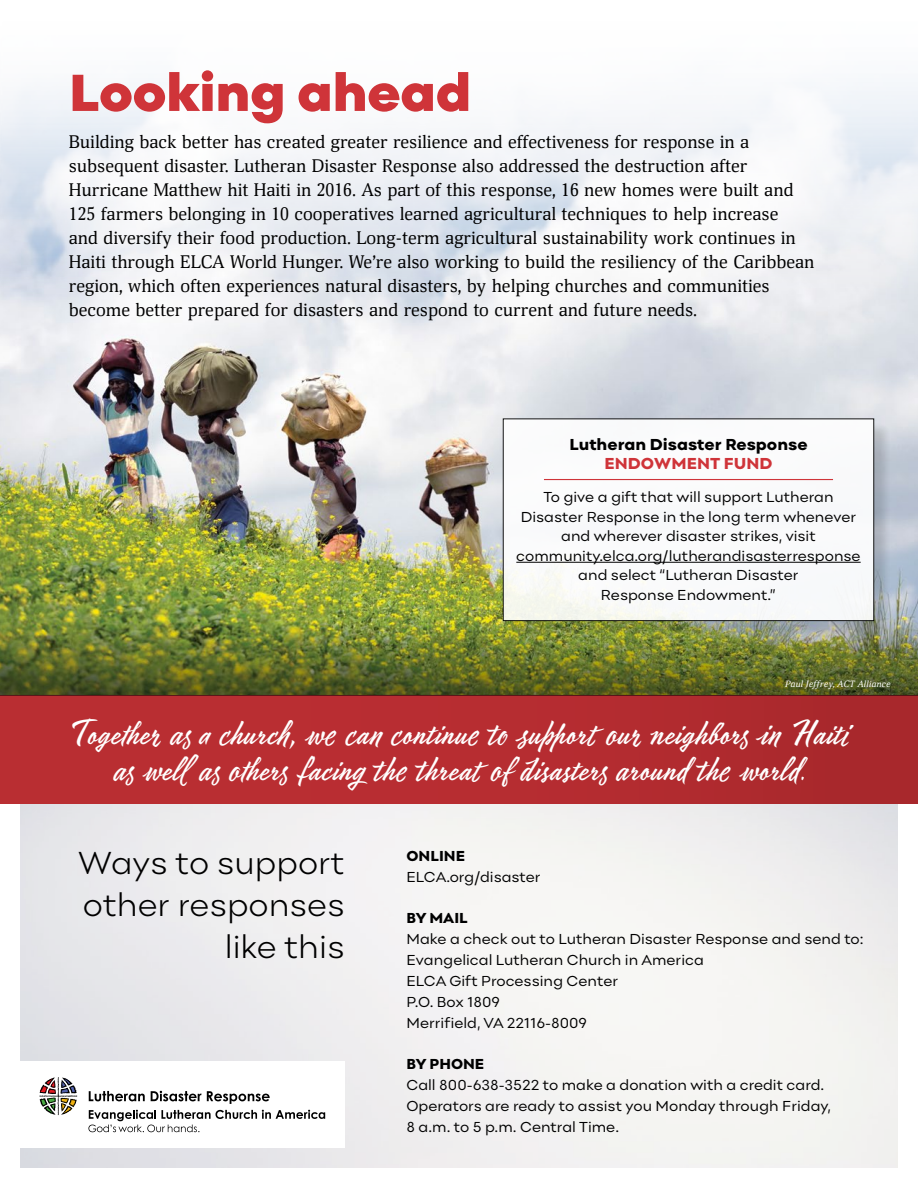
<style>
.page{position:relative;width:918px;height:1188px;background:#fff}
.page>*{position:absolute;margin:0;border:0;box-sizing:border-box;transform-origin:0 0}
.t1{font:900 54px "Point";letter-spacing:-.02em;color:#cf3439}
.t2{font:34.5px/36px "Mojito";letter-spacing:-.025em;color:#fff;text-align:center}
.t3{font:300 33px/42px "Point";color:#000;text-align:right}
.t4{font:18px/24px "Deca Serif";color:#000}
.t5{font:800 16.5px "Point";color:#000}
.t6{font:800 16.5px "Point";color:#cf3439}
.t7{font:15px/21px "Point";color:#000}
.t8{font:800 15px "Point";color:#000}
.t9{font:italic 9px "Deca Serif";letter-spacing:.015em;color:#fff}
</style>
<div class="page">
<img style="left:20px;top:803px;width:878px;height:365px">
<img style="left:0;top:82px;width:918px;height:539px">
<div style="left:0;top:695px;width:918px;height:108px;background:linear-gradient(to right,#be2f34,#ab292d)"></div>
<img style="left:0;top:621px;width:918px;height:74px">
<div style="left:20px;top:1062px;width:325px;height:86px;background:#fff"></div>
<svg style="left:88px;top:1110px;width:237px;height:22px"></svg>
<svg style="left:39px;top:1077px;width:38px;height:38px"></svg>
<svg style="left:89px;top:1091px;width:56px;height:10px"></svg>
<svg style="left:151px;top:1091px;width:119px;height:13px"></svg>
<div style="left:506px;top:421px;width:386px;height:218px;background:#000;opacity:.15"></div>
<div style="left:503px;top:419px;width:371px;height:202px;background:#fff"></div>
<div style="left:503px;top:418px;width:371px;height:203px;border:1px solid #000"></div>
<hr style="left:544px;top:479px;width:289px;height:1px;background:#cf3439">
<hr style="left:516px;top:562px;width:345px;height:1px;background:#000">
<h1 class="t1" style="left:69px;top:60px;width:404px">Looking ahead</h1>
<p class="t4" style="left:69px;top:131px;width:747px">Building back better has created greater resilience and effectiveness for response in a subsequent disaster. Lutheran Disaster Response also addressed the destruction after Hurricane Matthew hit Haiti in 2016. As part of this response, 16 new homes were built and 125 farmers belonging in 10 cooperatives learned agricultural techniques to help increase<br>and diversify their food production. Long-term agricultural sustainability work continues in Haiti through ELCA World Hunger. We’re also working to build the resiliency of the Caribbean region, which often experiences natural disasters, by helping churches and communities become better prepared for disasters and respond to current and future needs.</p>
<p class="t5" style="left:569px;top:434px;width:240px">Lutheran Disaster Response</p>
<p class="t6" style="left:604px;top:454px;width:170px">ENDOWMENT FUND</p>
<p class="t7" style="left:516px;top:487px;width:346px;line-height:19.5px;text-align:center">To give a gift that will support Lutheran Disaster Response in the long term whenever and wherever disaster strikes, visit community.elca.org/lutherandisasterresponse and select “Lutheran Disaster<br>Response Endowment.”</p>
<p class="t9" style="left:785px;top:679px;width:107px">Paul Jeffrey, ACT Alliance</p>
<h2 class="t2" style="left:69px;top:715px;width:782px">Together as a church, we can continue to support our neighbors in Haiti as well as others facing the threat of disasters around the world.</h2>
<h3 class="t3" style="left:78px;top:841px;width:269px">Ways to support other responses like this</h3>
<p class="t8" style="left:406px;top:847px;width:60px">ONLINE</p>
<p class="t7" style="left:406px;top:866px;width:136px">ELCA.org/disaster</p>
<p class="t8" style="left:406px;top:909px;width:63px">BY MAIL</p>
<p class="t7" style="left:406px;top:928px;width:459px">Make a check out to Lutheran Disaster Response and send to:<br>Evangelical Lutheran Church in America<br>ELCA Gift Processing Center<br>P.O. Box 1809<br>Merrifield, VA 22116-8009</p>
<p class="t8" style="left:406px;top:1055px;width:79px">BY PHONE</p>
<p class="t7" style="left:406px;top:1075px;width:426px">Call 800-638-3522 to make a donation with a credit card.<br>Operators are ready to assist you Monday through Friday,<br>8 a.m. to 5 p.m. Central Time.</p>
</div>
